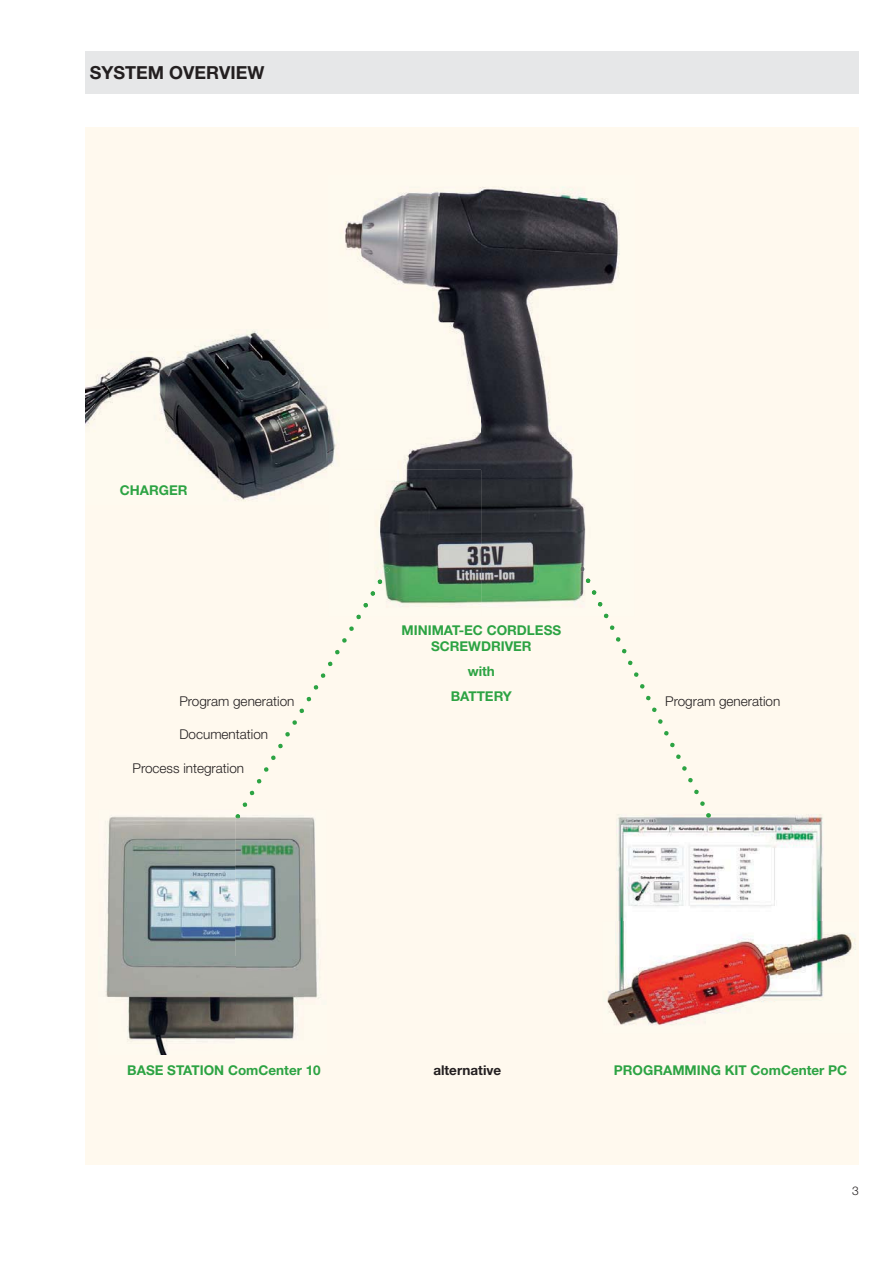
<style>
.page{position:relative;width:893px;height:1263px;background:#fff}
.page>*{position:absolute;margin:0;border:0;box-sizing:border-box;transform-origin:0 0}
.t1{font:700 18px "Helvetica Neue LT Std";color:#231f20}
.t2{font:700 13.5px/16.2px "Helvetica Neue LT Std";color:#2ca343;text-align:center}
.t3{font:300 13.5px "Helvetica Neue LT Std";color:#231f20}
.t4{font:700 13.5px "Helvetica Neue LT Std";color:#231f20}
.t5{font:300 12px "Helvetica Neue LT Std";color:#231f20}
</style>
<div class="page">
<div style="left:85px;top:128px;width:774px;height:1037px;background:#fff9ee"></div>
<img style="left:85px;top:331px;width:243px;height:170px">
<div style="left:85px;top:51px;width:774px;height:43px;background:#e6e7e8"></div>
<img style="left:328px;top:187px;width:292px;height:418px">
<img style="left:105px;top:815px;width:213px;height:240px">
<svg style="left:236px;top:568px;width:153px;height:251px"></svg>
<img style="left:616px;top:814px;width:207px;height:107px">
<svg style="left:580px;top:567px;width:131px;height:251px"></svg>
<img style="left:607px;top:921px;width:249px;height:104px">
<h1 class="t1" style="left:90px;top:66px;width:176px">SYSTEM OVERVIEW</h1>
<p class="t2" style="left:120px;top:483px;width:69px">CHARGER</p>
<p class="t3" style="left:179px;top:697px;width:117px">Program generation</p>
<p class="t3" style="left:179px;top:730px;width:90px">Documentation</p>
<p class="t3" style="left:133px;top:763px;width:113px">Process integration</p>
<p class="t2" style="left:401px;top:624px;width:161px">MINIMAT-EC CORDLESS<br>SCREWDRIVER</p>
<p class="t2" style="left:451px;top:660px;width:63px;line-height:24.8px">with<br>BATTERY</p>
<p class="t3" style="left:665px;top:697px;width:117px">Program generation</p>
<p class="t2" style="left:127px;top:1063px;width:195px">BASE STATION ComCenter 10</p>
<p class="t4" style="left:433px;top:1065px;width:69px">alternative</p>
<p class="t2" style="left:614px;top:1063px;width:235px">PROGRAMMING KIT ComCenter PC</p>
<p class="t5" style="left:852px;top:1186px;width:8px">3</p>
</div>
